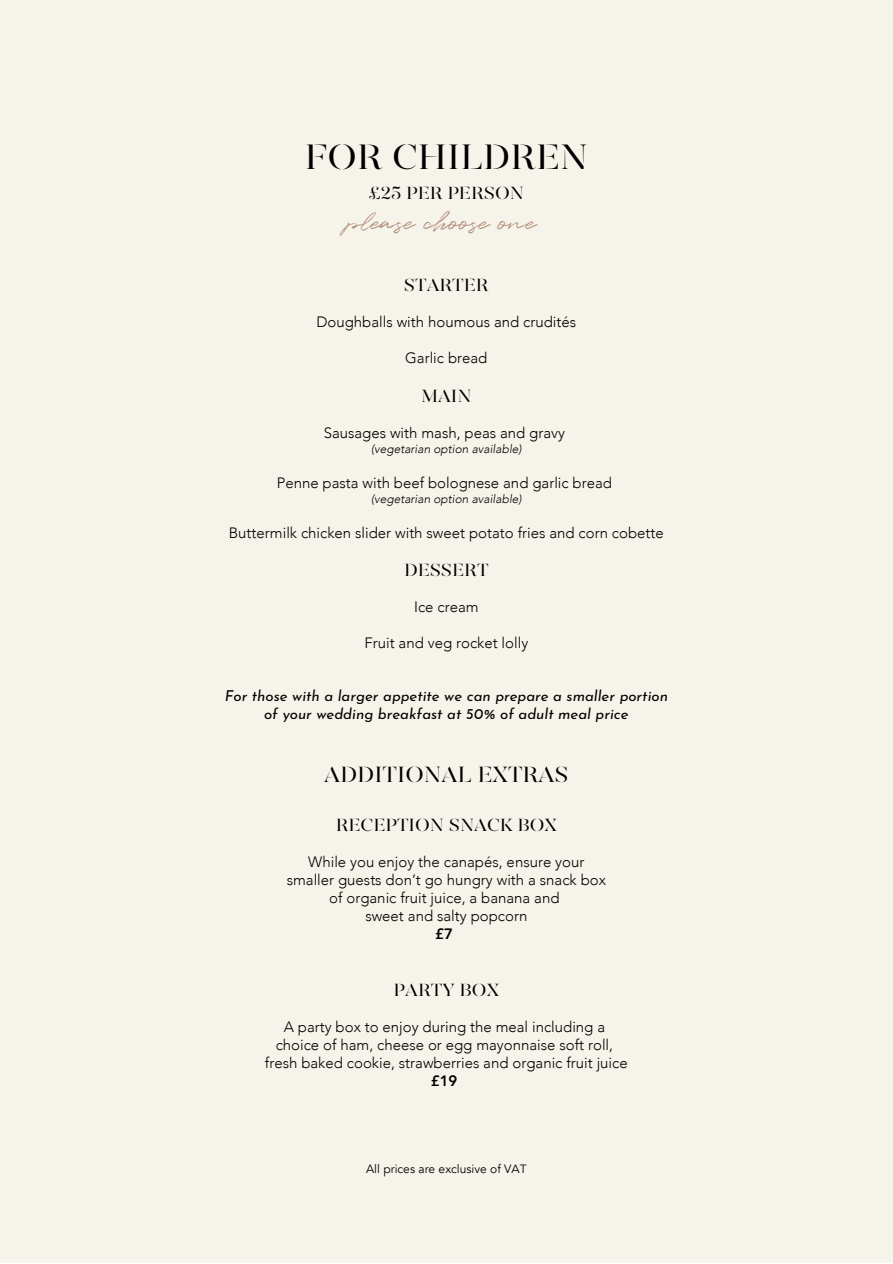
<style>
.page{position:relative;width:893px;height:1264px;background:#fff}
.page>*{position:absolute;margin:0;border:0;box-sizing:border-box;transform-origin:0 0}
.t1{font:36px "Gabriela Stencil";color:#000}
.t2{font:25.5px "Quentin";color:#b4907c}
.t3{font:22.5px "Gabriela Stencil";color:#000}
.t4{font:18px "Gabriela Stencil";color:#000}
.t5{font:300 15px/18px "Avenir";color:#000;text-align:center}
.t6{font:italic 15px/18px "Josefin Sans";color:#000;text-align:center}
.t7{font:800 15px "Avenir";color:#000}
.t8{font:italic 300 12px "Avenir";color:#000}
.t9{font:12px "Avenir";color:#000}
</style>
<div class="page">
<div style="left:0;top:0;width:892px;height:1262px;background:#f6f4ea"></div>
<h1 class="t1" style="left:304px;top:134px;width:285px">FOR CHILDREN</h1>
<p class="t4" style="left:369px;top:182px;width:156px">£25 PER PERSON</p>
<h2 class="t2" style="left:347px;top:205px;width:190px">please choose one</h2>
<p class="t4" style="left:404px;top:273px;width:86px">STARTER</p>
<p class="t5" style="left:316px;top:313px;width:261px">Doughballs with houmous and crudités</p>
<p class="t5" style="left:405px;top:349px;width:84px">Garlic bread</p>
<p class="t4" style="left:421px;top:384px;width:52px">MAIN</p>
<p class="t5" style="left:323px;top:424px;width:243px">Sausages with mash, peas and gravy</p>
<p class="t8" style="left:371px;top:440px;width:152px">(vegetarian option available)</p>
<p class="t5" style="left:277px;top:474px;width:337px">Penne pasta with beef bolognese and garlic bread</p>
<p class="t8" style="left:371px;top:490px;width:152px">(vegetarian option available)</p>
<p class="t5" style="left:229px;top:523px;width:436px">Buttermilk chicken slider with sweet potato fries and corn cobette</p>
<p class="t4" style="left:404px;top:559px;width:86px">DESSERT</p>
<p class="t5" style="left:414px;top:598px;width:66px">Ice cream</p>
<p class="t5" style="left:364px;top:634px;width:165px">Fruit and veg rocket lolly</p>
<p class="t6" style="left:225px;top:688px;width:445px">For those with a larger appetite we can prepare a smaller portion of your wedding breakfast at 50% of adult meal price</p>
<h3 class="t3" style="left:324px;top:760px;width:246px">ADDITIONAL EXTRAS</h3>
<p class="t4" style="left:336px;top:814px;width:223px">RECEPTION SNACK BOX</p>
<p class="t5" style="left:287px;top:853px;width:321px">While you enjoy the canapés, ensure your smaller guests don’t go hungry with a snack box of organic fruit juice, a banana and<br>sweet and salty popcorn</p>
<p class="t7" style="left:435px;top:924px;width:19px">£7</p>
<p class="t4" style="left:393px;top:979px;width:107px">PARTY BOX</p>
<p class="t5" style="left:265px;top:1018px;width:364px">A party box to enjoy during the meal including a choice of ham, cheese or egg mayonnaise soft roll, fresh baked cookie, strawberries and organic fruit juice</p>
<p class="t7" style="left:431px;top:1071px;width:28px">£19</p>
<p class="t9" style="left:366px;top:1160px;width:162px">All prices are exclusive of VAT</p>
</div>
